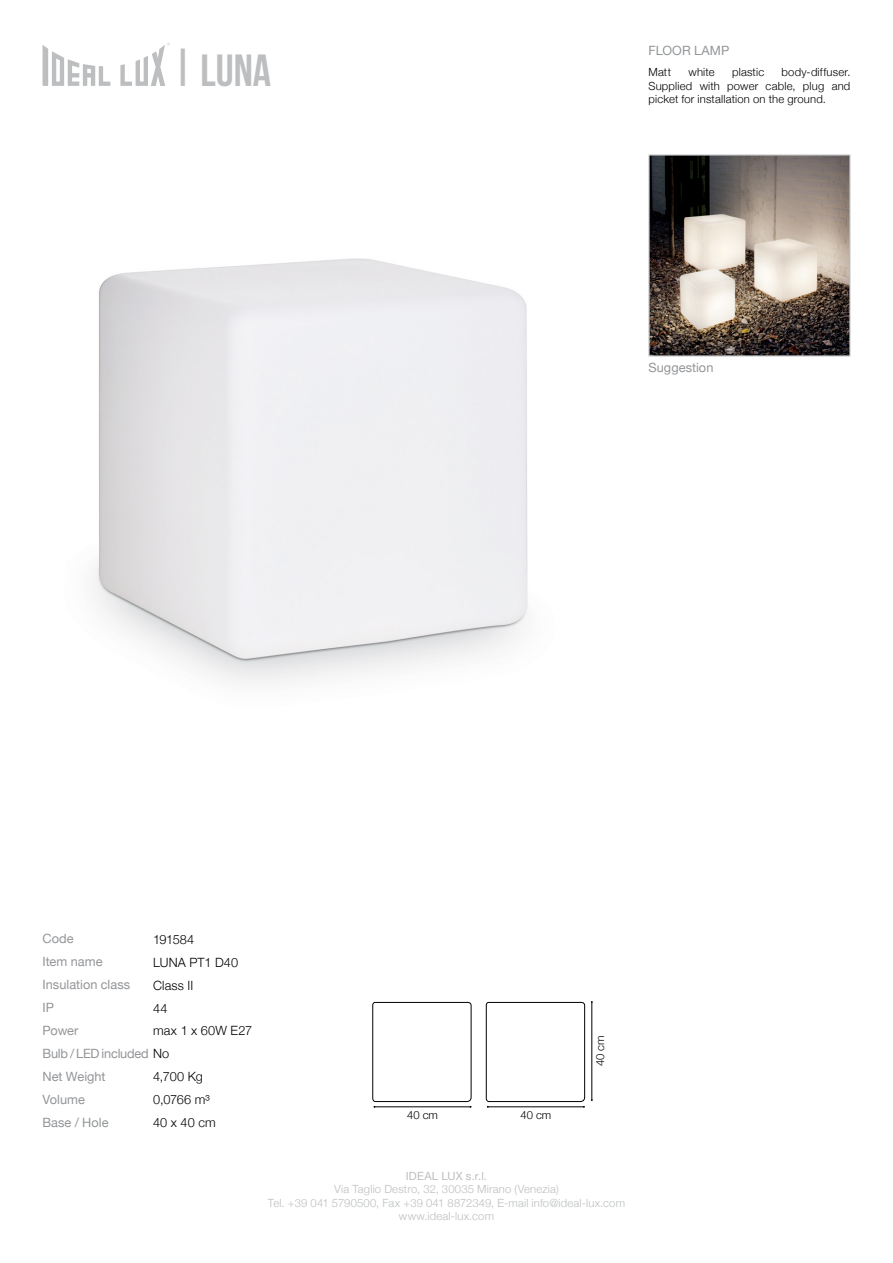
<style>
.page{position:relative;width:893px;height:1263px;background:#fff}
.page>*{position:absolute;margin:0;border:0;box-sizing:border-box;transform-origin:0 0}
.t1{font:45px "Bebas Neue";color:#bcbec0}
.t2{font:12.75px/23px "Helvetica Neue";color:#939598}
.t3{font:300 12.75px/23px "Helvetica Neue";letter-spacing:.01em;color:#000}
.t4{font:12.75px/22.8px "Helvetica Neue";letter-spacing:-.02em;color:#939598}
.t5{font:300 11.25px/13.5px "Helvetica Neue";letter-spacing:.015em;color:#bcbec0;text-align:center}
.t6{font:300 11.25px/13.5px "Helvetica Neue";letter-spacing:.015em;color:#000;text-align:justify}
.t7{font:11.25px "Helvetica Neue";letter-spacing:.015em;color:#bcbec0}
.s1{font-weight:300;color:#000}
</style>
<div class="page">
<svg style="left:43px;top:43px;width:127px;height:43px"></svg>
<img style="left:94px;top:258px;width:434px;height:426px">
<img style="left:650px;top:156px;width:198px;height:198px">
<div style="left:648px;top:154px;width:202px;height:202px;border:1px solid #bcbec0"></div>
<hr style="left:592px;top:1002px;width:1px;height:98px;background:#000">
<svg style="left:486px;top:1002px;width:99px;height:106px"></svg>
<svg style="left:372px;top:1002px;width:100px;height:106px"></svg>
<h1 class="t1" style="left:171px;top:43px;width:24px">|</h1>
<h1 class="t1" style="left:200px;top:46px;width:72px">LUNA</h1>
<p class="t2" style="left:648px;top:38px;width:82px">FLOOR LAMP</p>
<p class="t6" style="left:648px;top:65px;width:203px;text-indent:133px">body-diffuser.<br>Supplied with power cable, plug and picket for installation on the ground.</p>
<p class="t6" style="left:648px;top:65px;width:24px">Matt</p>
<p class="t6" style="left:688px;top:65px;width:28px">white</p>
<p class="t6" style="left:732px;top:65px;width:34px">plastic</p>
<p class="t2" style="left:648px;top:355px;width:66px">Suggestion</p>
<p class="t2" style="left:43px;top:926px;width:89px">Code<br>Item name<br>Insulation class</p>
<p class="t2" style="left:43px;top:995px;width:13px">IP</p>
<p class="t3" style="left:153px;top:927px;width:43px">191584</p>
<p class="t3" style="left:153px;top:950px;width:87px">LUNA PT1 D40<br>Class II</p>
<p class="t3" style="left:153px;top:996px;width:16px">44</p>
<p class="t4" style="left:42px;top:1018px;width:128px">Power<br>Bulb / LED included <span class="s1">No</span></p>
<p class="t3" style="left:153px;top:1018px;width:101px">max 1 x 60W E27</p>
<p class="t2" style="left:42px;top:1064px;width:65px">Net Weight</p>
<p class="t2" style="left:42px;top:1087px;width:68px">Volume<br>Base / Hole</p>
<p class="t3" style="left:153px;top:1064px;width:51px">4,700 Kg</p>
<p class="t3" style="left:153px;top:1087px;width:64px">0,0766 m³<br>40 x 40 cm</p>
<p class="t6" style="left:407px;top:1108px;width:32px">40 cm</p>
<p class="t6" style="left:520px;top:1108px;width:32px">40 cm</p>
<p class="t6" style="left:593px;top:1066px;width:32px;rotate:-90deg">40 cm</p>
<p class="t7" style="left:406px;top:1166px;width:83px">IDEAL LUX s.r.l.</p>
<p class="t5" style="left:268px;top:1182px;width:359px">Via Taglio Destro, 32, 30035 Mirano (Venezia)<br>Tel. +39 041 5790500, Fax +39 041 8872349, E-mail info@ideal-lux.com www.ideal-lux.com</p>
</div>
